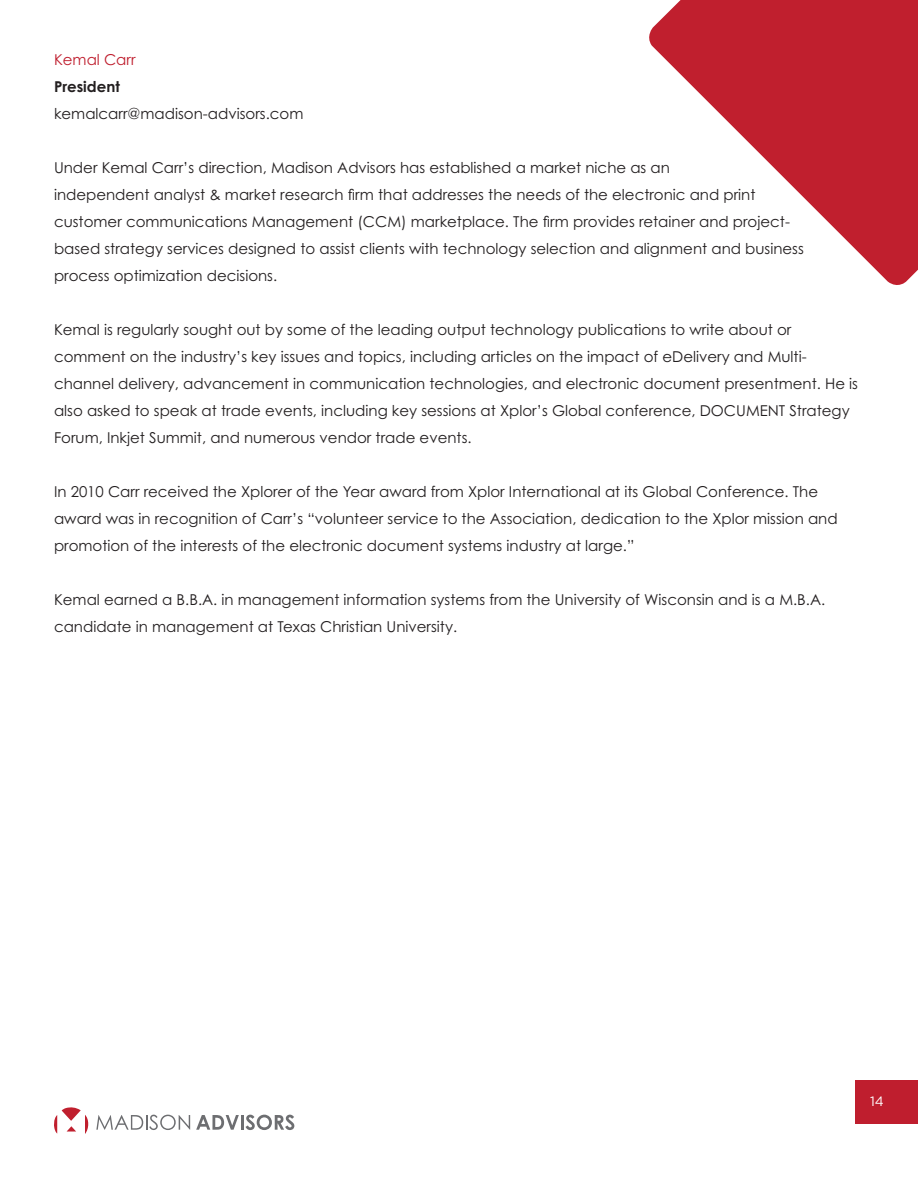
<style>
.page{position:relative;width:918px;height:1188px;background:#fff}
.page>*{position:absolute;margin:0;border:0;box-sizing:border-box;transform-origin:0 0}
.t1{font:15px/27px "Century Gothic Pro";color:#231f20}
.t2{font:15px "Century Gothic Pro";color:#bf1e2e}
.t3{font:13.5px "Gotham";color:#fff}
.s1{font-weight:700}
</style>
<div class="page">
<div style="left:855px;top:1080px;width:63px;height:44px;background:#bf1e2e"></div>
<svg style="left:54px;top:1107px;width:35px;height:27px"></svg>
<svg style="left:96px;top:1115px;width:94px;height:15px"></svg>
<svg style="left:196px;top:1115px;width:43px;height:15px"></svg>
<hr style="left:241px;top:1115px;width:3px;height:15px;background:#6d6e71">
<svg style="left:246px;top:1115px;width:48px;height:15px"></svg>
<svg style="left:649px;top:0;width:269px;height:285px;fill:#c01f2e"></svg>
<p class="t2" style="left:54px;top:50px;width:83px">Kemal Carr</p>
<p class="t1" style="left:54px;top:73px;width:251px"><span class="s1">President </span>kemalcarr@madison-advisors.com</p>
<p class="t1" style="left:54px;top:154px;width:751px">Under Kemal Carr’s direction, Madison Advisors has established a market niche as an<br>independent analyst &amp; market research firm that addresses the needs of the electronic and print customer communications Management (CCM) marketplace. The firm provides retainer and project&shy;based strategy services designed to assist clients with technology selection and alignment and business process optimization decisions.</p>
<p class="t1" style="left:54px;top:316px;width:806px">Kemal is regularly sought out by some of the leading output technology publications to write about or comment on the industry’s key issues and topics, including articles on the impact of eDelivery and Multi&shy;channel delivery, advancement in communication technologies, and electronic document presentment. He is also asked to speak at trade events, including key sessions at Xplor’s Global conference, DOCUMENT Strategy Forum, Inkjet Summit, and numerous vendor trade events.</p>
<p class="t1" style="left:54px;top:478px;width:785px">In 2010 Carr received the Xplorer of the Year award from Xplor International at its Global Conference. The award was in recognition of Carr’s “volunteer service to the Association, dedication to the Xplor mission and promotion of the interests of the electronic document systems industry at large.”</p>
<p class="t1" style="left:54px;top:586px;width:773px">Kemal earned a B.B.A. in management information systems from the University of Wisconsin and is a M.B.A. candidate in management at Texas Christian University.</p>
<p class="t3" style="left:870px;top:1092px;width:15px">14</p>
</div>
